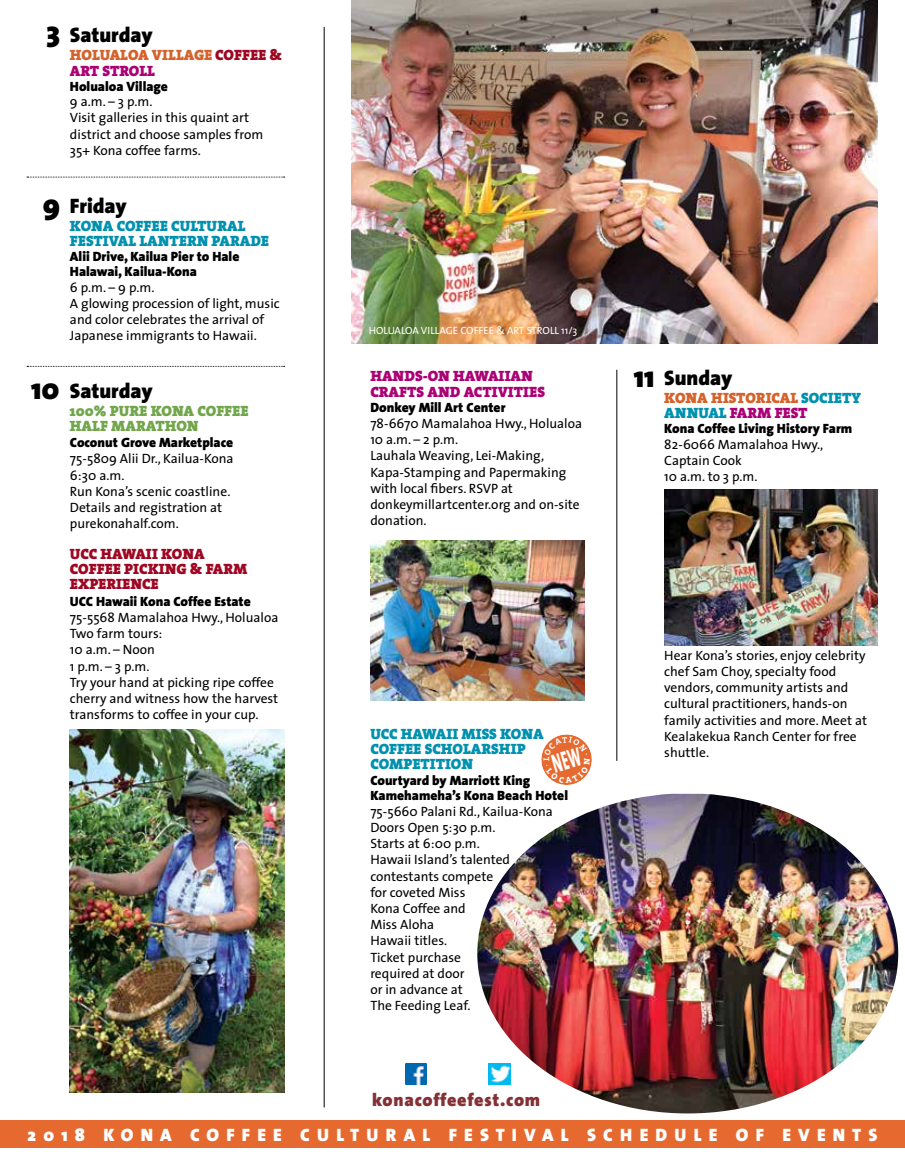
<style>
.page{position:relative;width:905px;height:1175px;background:#fff}
.page>*{position:absolute;margin:0;border:0;box-sizing:border-box;transform-origin:0 0}
.t1{font:900 30px "The Sans";color:#000}
.t2{font:900 21px "The Sans";color:#000}
.t3{font:900 18px "The Sans";letter-spacing:.4em;color:#fff}
.t4{font:900 18px "The Sans";letter-spacing:.04em;color:#853035}
.t5{font:900 15px/15px "The Serif";color:#0091af}
.t6{font:900 15px/16.2px "The Serif";color:#d5622a}
.t7{font:900 15px/15px "The Serif";color:#9e0621}
.t8{font:900 15px/16.2px "The Serif";color:#ac0175}
.t9{font:900 15px/15px "The Serif";color:#71a64b}
.t10{font:13.5px/16.2px "The Sans";color:#000}
.t11{font:900 13.5px/15px "The Sans";color:#000}
.t12{font:10.5px "The Sans";color:#fff}
.s1{color:#9e0621}
.s2{color:#ac0175}
.s3{color:#0091af}
</style>
<div class="page">
<hr style="left:324px;top:27px;width:1px;height:1080px;background:#000">
<hr style="left:616px;top:370px;width:1px;height:391px;background:#000">
<div style="left:0;top:1120px;width:904px;height:28px;background:#e66a2f"></div>
<img style="left:351px;top:0;width:527px;height:344px">
<svg style="left:27px;top:177px;width:258px;height:1px"></svg>
<svg style="left:27px;top:366px;width:258px;height:1px"></svg>
<img style="left:70px;top:729px;width:214px;height:363px">
<img style="left:370px;top:540px;width:214px;height:160px">
<img style="left:477px;top:794px;width:421px;height:319px">
<img style="left:664px;top:489px;width:214px;height:156px">
<img style="left:405px;top:1063px;width:22px;height:21px">
<img style="left:488px;top:1063px;width:22px;height:21px">
<svg style="left:541px;top:734px;width:51px;height:51px"></svg>
<h1 class="t1" style="left:47px;top:7px;width:15px">3</h1>
<h1 class="t1" style="left:43px;top:179px;width:19px">9</h1>
<h1 class="t1" style="left:31px;top:363px;width:30px">10</h1>
<h2 class="t2" style="left:70px;top:17px;width:84px">Saturday</h2>
<p class="t6" style="left:70px;top:47px;width:214px">HOLUALOA VILLAGE <span class="s1">COFFEE &amp;<br></span><span class="s2">ART STROLL</span></p>
<p class="t11" style="left:70px;top:79px;width:99px">Holualoa Village</p>
<p class="t10" style="left:70px;top:93px;width:195px">9 a.m. – 3 p.m.<br>Visit galleries in this quaint art district and choose samples from<br>35+ Kona coffee farms.</p>
<h2 class="t2" style="left:70px;top:188px;width:58px">Friday</h2>
<p class="t5" style="left:70px;top:218px;width:201px">KONA COFFEE CULTURAL<br>FESTIVAL LANTERN PARADE</p>
<p class="t11" style="left:70px;top:248px;width:171px">Alii Drive, Kailua Pier to Hale<br>Halawai, Kailua-Kona</p>
<p class="t10" style="left:70px;top:279px;width:211px">6 p.m. – 9 p.m.<br>A glowing procession of light, music and color celebrates the arrival of<br>Japanese immigrants to Hawaii.</p>
<h2 class="t2" style="left:70px;top:373px;width:84px">Saturday</h2>
<p class="t9" style="left:70px;top:403px;width:180px">100% PURE KONA COFFEE<br>HALF MARATHON</p>
<p class="t11" style="left:70px;top:435px;width:165px">Coconut Grove Marketplace</p>
<p class="t10" style="left:70px;top:450px;width:165px">75-5809 Alii Dr., Kailua-Kona<br>6:30 a.m.<br>Run Kona’s scenic coastline.<br>Details and registration at purekonahalf.com.</p>
<p class="t7" style="left:70px;top:546px;width:10px">UCC</p>
<p class="t7" style="left:70px;top:546px;width:179px;text-indent:31px">HAWAII KONA<br>COFFEE PICKING &amp; FARM<br>EXPERIENCE</p>
<p class="t11" style="left:70px;top:593px;width:182px">UCC Hawaii Kona Coffee Estate</p>
<p class="t10" style="left:70px;top:609px;width:210px">75-5568 Mamalahoa Hwy., Holualoa<br>Two farm tours:<br>10 a.m. – Noon<br>1 p.m. – 3 p.m.<br>Try your hand at picking ripe coffee cherry and witness how the harvest transforms to coffee in your cup.</p>
<p class="t12" style="left:369px;top:321px;width:210px">Holualoa Village Coffee &amp; Art Stroll 11/3</p>
<p class="t8" style="left:370px;top:367px;width:176px">HANDS-ON HAWAIIAN<br>CRAFTS AND ACTIVITIES</p>
<p class="t11" style="left:370px;top:399px;width:137px">Donkey Mill Art Center</p>
<p class="t10" style="left:370px;top:415px;width:213px">78-6670 Mamalahoa Hwy., Holualoa<br>10 a.m. – 2 p.m.<br>Lauhala Weaving, Lei-Making,<br>Kapa-Stamping and Papermaking with local fibers. RSVP at donkeymillartcenter.org and on-site donation.</p>
<p class="t5" style="left:370px;top:726px;width:175px;text-indent:31px">HAWAII MISS KONA<br>COFFEE SCHOLARSHIP<br>COMPETITION</p>
<p class="t11" style="left:370px;top:772px;width:199px">Courtyard by Marriott King<br>Kamehameha’s Kona Beach Hotel</p>
<p class="t10" style="left:370px;top:802px;width:184px">75-5660 Palani Rd., Kailua-Kona<br>Doors Open 5:30 p.m.<br>Starts at 6:00 p.m.<br>Hawaii Island’s talented contestants compete<br>for coveted Miss<br>Kona Coffee and<br>Miss Aloha<br>Hawaii titles.<br>Ticket purchase<br>required at door<br>or in advance at<br>The Feeding Leaf.</p>
<p class="t5" style="left:370px;top:726px;width:10px">UCC</p>
<h3 class="t4" style="left:372px;top:1084px;width:170px">konacoffeefest.com</h3>
<h1 class="t1" style="left:633px;top:351px;width:22px">11</h1>
<h2 class="t2" style="left:664px;top:360px;width:69px">Sunday</h2>
<p class="t6" style="left:664px;top:390px;width:198px;line-height:15px">KONA HISTORICAL <span class="s3">SOCIETY<br>ANNUAL</span> <span class="s2">FARM FEST</span></p>
<p class="t11" style="left:664px;top:420px;width:189px">Kona Coffee Living History Farm</p>
<p class="t10" style="left:664px;top:436px;width:160px">82-6066 Mamalahoa Hwy.,<br>Captain Cook<br>10 a.m. to 3 p.m.</p>
<p class="t10" style="left:664px;top:646px;width:204px">Hear Kona’s stories, enjoy celebrity chef Sam Choy, specialty food vendors, community artists and cultural practitioners, hands-on family activities and more. Meet at<br>Kealakekua Ranch Center for free shuttle.</p>
<h3 class="t3" style="left:27px;top:1119px;width:575px">2018 Kon a Coff ee Cultural Festival Sch</h3>
<h3 class="t3" style="left:639px;top:1119px;width:239px">edul e of Events</h3>
</div>
